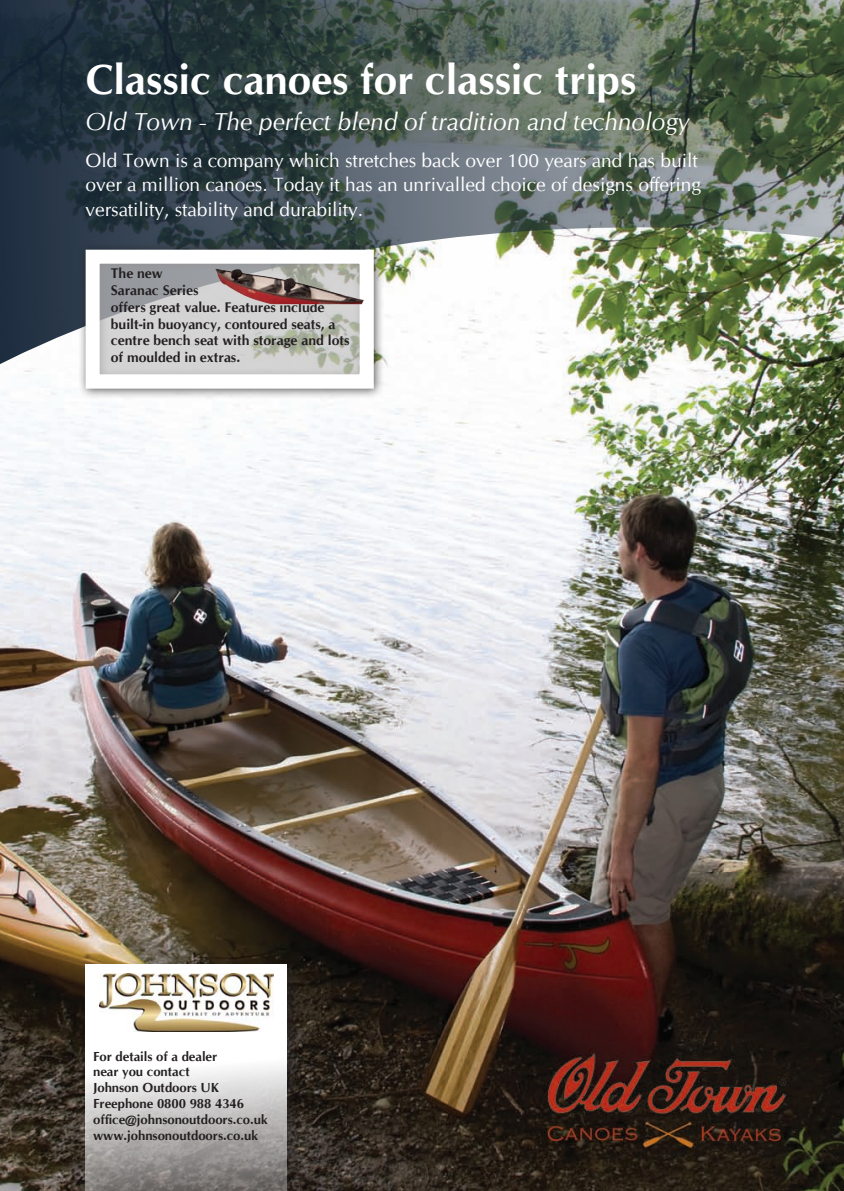
<style>
.page{position:relative;width:844px;height:1191px;background:#fff}
.page>*{position:absolute;margin:0;border:0;box-sizing:border-box;transform-origin:0 0}
.t1{font:700 42px "CG Omega";color:#fff}
.t2{font:italic 24.5px "CG Omega";color:#fff}
.t3{font:19.25px/24.5px "CG Omega";color:#fff}
.t4{font:700 14px/16.8px "CG Omega";color:#231f20}
.t5{font:700 13.12px/15.8px "CG Omega";color:#231f20}
</style>
<div class="page">
<img style="left:0;top:394px;width:843px;height:797px">
<img style="left:0;top:0;width:843px;height:394px">
<div style="left:78px;top:242px;width:307px;height:157px;background:#231f20;opacity:.75"></div>
<svg style="left:101px;top:265px;width:257px;height:108px;background:#c3c3c3"></svg>
<div style="left:86px;top:250px;width:287px;height:138px;border:14px solid #fff"></div>
<img style="left:215px;top:269px;width:149px;height:35px">
<div style="left:81px;top:959px;width:220px;height:232px;background:#231f20;opacity:.75"></div>
<div style="left:85px;top:964px;width:201px;height:84px;background:#fff"></div>
<img style="left:100px;top:973px;width:173px;height:59px">
<svg style="left:85px;top:1048px;width:201px;height:143px"></svg>
<p class="t1" style="left:86px;top:55px;width:552px">Classic canoes for classic trips</p>
<p class="t2" style="left:86px;top:108px;width:605px">Old Town - The perfect blend of tradition and technology</p>
<p class="t3" style="left:86px;top:148px;width:617px">Old Town is a company which stretches back over 100 years and has built over a million canoes. Today it has an unrivalled choice of designs offering versatility, stability and durability.</p>
<p class="t4" style="left:111px;top:265px;width:240px">The new<br>Saranac Series<br>offers great value. Features include built-in buoyancy, contoured seats, a centre bench seat with storage and lots of moulded in extras.</p>
<p class="t5" style="left:93px;top:1048px;width:126px">For details of a dealer near you contact</p>
<p class="t5" style="left:93px;top:1079px;width:176px">Johnson Outdoors UK<br>Freephone 0800 988 4346 office@johnsonoutdoors.co.uk www.johnsonoutdoors.co.uk</p>
</div>
